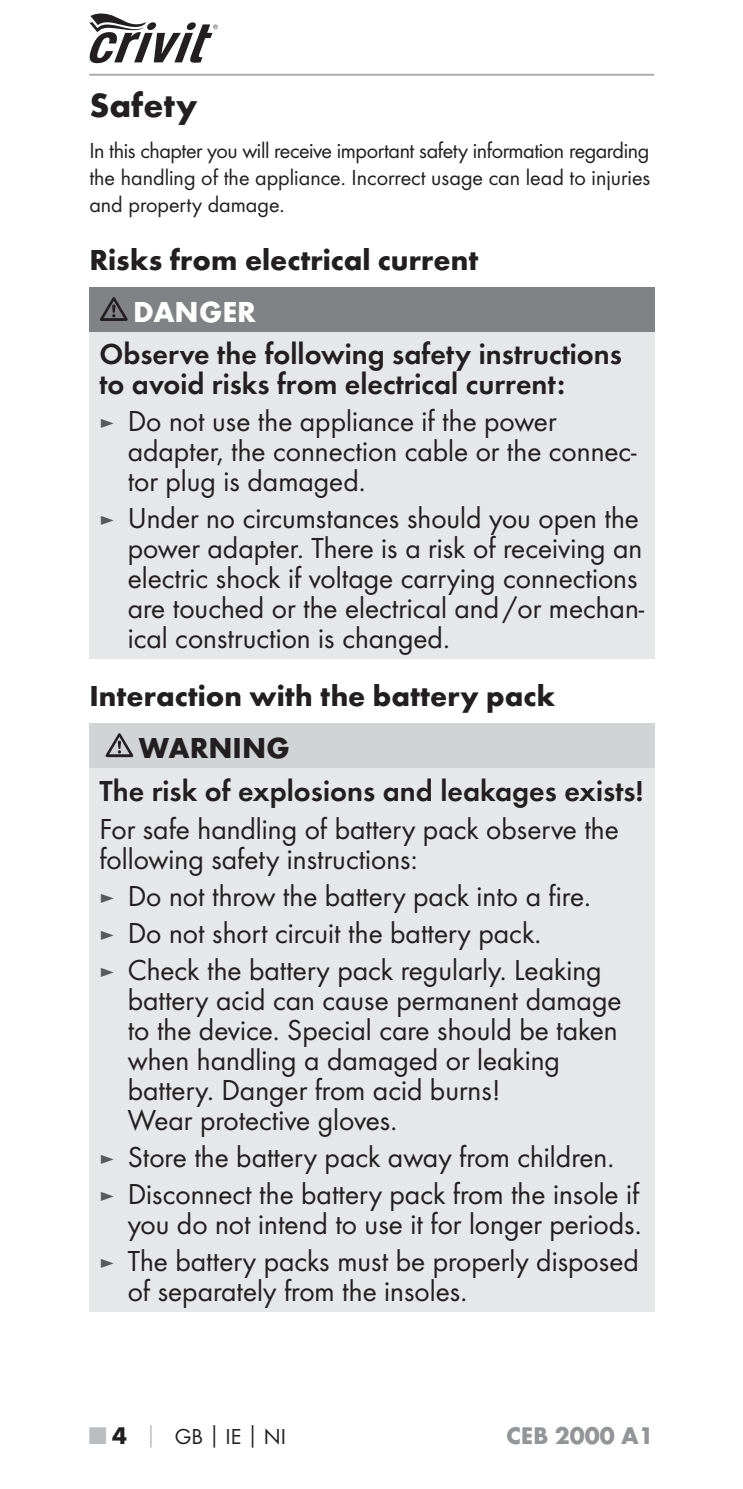
<style>
.page{position:relative;width:743px;height:1489px;background:#fff}
.page>*{position:absolute;margin:0;border:0;box-sizing:border-box;transform-origin:0 0}
.t1{font:700 35px "Futura";color:#231f20}
.t2{font:30px/30px "Futura Boo";color:#231f20}
.t3{font:30px/30px "Futura Dem";color:#231f20}
.t4{font:700 30px/52px "Futura";color:#231f20}
.t5{font:700 30px "Futura";color:#fff}
.t6{font:700 25px "Futura";color:#939598}
.t7{font:22.5px/27px "Futura Boo";color:#231f20;text-align:justify}
.s1{font-size:22.5px;color:#58595b}
.s2{font-family:"Futura";font-weight:700;font-size:25px;color:#bbbdc0}
.s3{font-family:"Futura";font-weight:700;font-size:25px}
.s4{font-family:"Futura";font-weight:700;color:#bbbdc0}
.s5{font-family:"Futura";font-weight:700}
</style>
<div class="page">
<hr style="left:89px;top:74px;width:565px;height:2px;background:#a7a9ac">
<svg style="left:89px;top:14px;width:129px;height:49px"></svg>
<div style="left:89px;top:287px;width:566px;height:44px;background:#808285"></div>
<div style="left:89px;top:331px;width:566px;height:327px;background:#e6e7e8"></div>
<svg style="left:100px;top:297px;width:28px;height:24px"></svg>
<div style="left:89px;top:722px;width:566px;height:45px;background:#d1d3d4"></div>
<div style="left:89px;top:767px;width:566px;height:544px;background:#e6e7e8"></div>
<svg style="left:106px;top:733px;width:27px;height:24px"></svg>
<p class="t1" style="left:89px;top:92px;width:110px">Safety</p>
<p class="t7" style="left:89px;top:138px;width:563px">In this chapter you will receive important safety information regarding the handling of the appliance. Incorrect usage can lead to injuries and property damage.</p>
<p class="t4" style="left:89px;top:236px;width:390px">Risks from electrical current</p>
<p class="t5" style="left:133px;top:300px;width:124px">DANGER</p>
<p class="t3" style="left:99px;top:341px;width:524px">Observe the following safety instructions to avoid risks from electrical current:</p>
<p class="t2" style="left:128px;top:408px;width:510px;text-indent:-28px"><span class="s1">►</span> Do not use the appliance if the power adapter, the connection cable or the connec&shy;tor plug is damaged.</p>
<p class="t2" style="left:128px;top:505px;width:518px;text-indent:-28px"><span class="s1">►</span> Under no circumstances should you open the power adapter. There is a risk of receiving an electric shock if voltage carrying connections are touched or the electrical and /or mechan&shy;ical construction is changed.</p>
<p class="t4" style="left:139px;top:672px;width:418px;text-indent:-50px">Interaction with the battery pack<br>WARNING</p>
<p class="t3" style="left:99px;top:778px;width:545px">The risk of explosions and leakages exists!</p>
<p class="t2" style="left:99px;top:815px;width:521px">For safe handling of battery pack observe the following safety instructions:</p>
<p class="t2" style="left:99px;top:878px;width:504px;line-height:37px"><span class="s1">►</span> Do not throw the battery pack into a fire. <span class="s1">►</span> Do not short circuit the battery pack.<br><span class="s1">►</span> Check the battery pack regularly. Leaking</p>
<p class="t2" style="left:128px;top:986px;width:495px">battery acid can cause permanent damage to the device. Special care should be taken when handling a damaged or leaking battery. Danger from acid burns!<br>Wear protective gloves.</p>
<p class="t2" style="left:99px;top:1140px;width:541px;line-height:37px"><span class="s1">►</span> Store the battery pack away from children.<br><span class="s1">►</span> Disconnect the battery pack from the insole if</p>
<p class="t2" style="left:99px;top:1207px;width:543px;line-height:37px;text-align:right">you do not intend to use it for longer periods.<br><span class="s1">►</span> The battery packs must be properly disposed</p>
<p class="t2" style="left:128px;top:1277px;width:341px">of separately from the insoles.</p>
<p class="t7" style="left:89px;top:1424px;width:198px"><span class="s2">■</span> <span class="s3">4</span> <span class="s4">│</span> GB<span class="s5">│</span>IE<span class="s5">│</span>NI</p>
<p class="t6" style="left:506px;top:1425px;width:149px">CEB 2000 A1</p>
</div>
